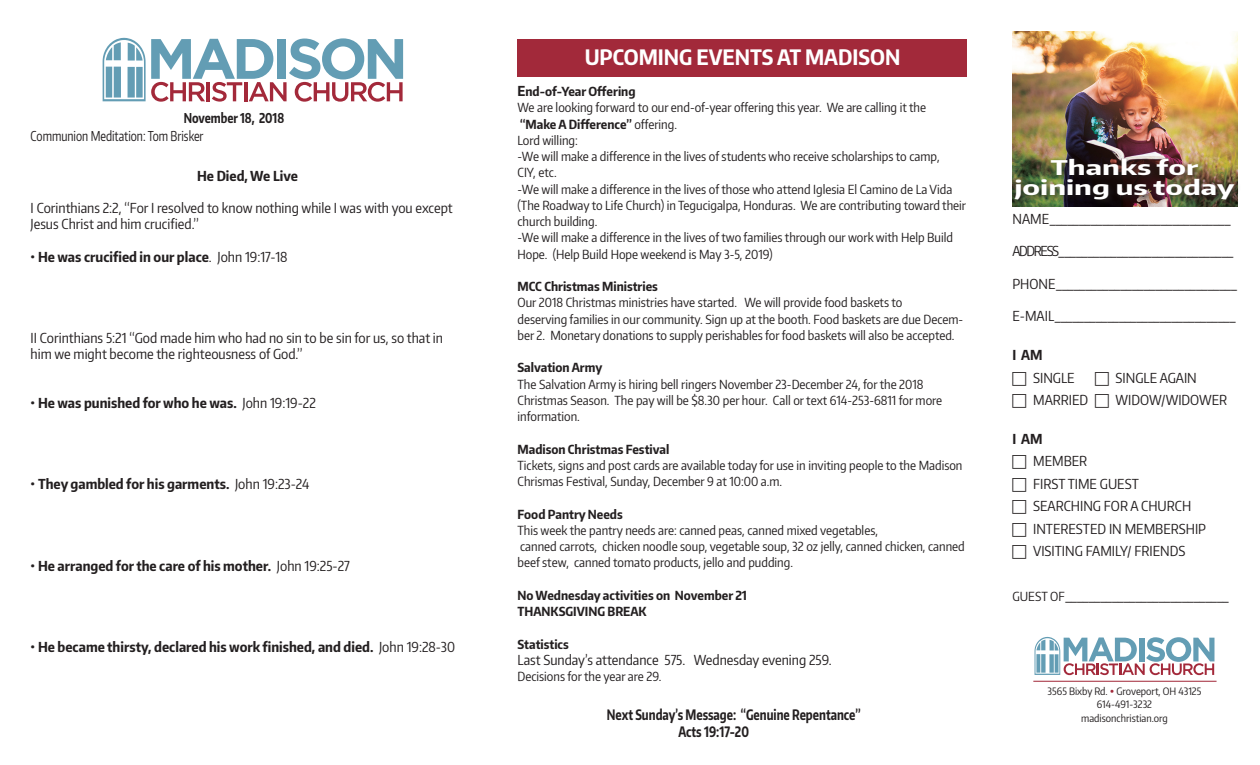
<style>
.page{position:relative;width:1260px;height:765px;background:#fff}
.page>*{position:absolute;margin:0;border:0;box-sizing:border-box;transform-origin:0 0}
.t1{font:700 21.25px "Encode Sans Condensed";color:#fff}
.t2{font:700 20.25px "Encode Sans Condensed";color:#fff;scale:1.54 1}
.t3{font:700 14.38px "Encode Sans Condensed";color:#231f20;scale:.84 1}
.t4{font:13.75px/16.2px "Encode Sans Condensed";color:#231f20}
.t5{font:700 13.75px "Encode Sans Condensed";color:#231f20}
.t6{font:13.75px "Encode Sans Condensed";letter-spacing:-.1em;color:#231f20}
.t7{font:13.62px "Encode Sans Condensed";color:#231f20;scale:.86 1}
.t8{font:700 13.62px "Encode Sans Condensed";color:#231f20;scale:.86 1}
.t9{font:12.5px/16.2px "Encode Sans Condensed";color:#231f20}
.t10{font:700 12.5px "Encode Sans Condensed";color:#231f20}
.t11{font:10.12px "Encode Sans Condensed";color:#231f20}
.s1{font-weight:400}
.s2{font-size:13.75px}
.s3{font-size:12.5px}
.s4{color:#a2293a}
</style>
<div class="page">
<img style="left:1012px;top:32px;width:226px;height:124px">
<div style="left:1012px;top:156px;width:230px;height:52px;background:#231f20;opacity:.75"></div>
<div style="left:518px;top:39px;width:450px;height:37px;background:#a2293a"></div>
<svg style="left:103px;top:38px;width:300px;height:64px"></svg>
<svg style="left:1035px;top:637px;width:179px;height:38px"></svg>
<hr style="left:1033px;top:681px;width:184px;height:1px;background:#a2293a">
<p class="t8" style="left:184px;top:109px;width:118px">November 18, 2018</p>
<p class="t7" style="left:31px;top:127px;width:203px">Communion Meditation: Tom Brisker</p>
<p class="t5" style="left:197px;top:166px;width:102px">He Died, We Live</p>
<p class="t4" style="left:31px;top:199px;width:424px">I Corinthians 2:2, “For I resolved to know nothing while I was with you except<br>Jesus Christ and him crucified.”</p>
<p class="t5" style="left:31px;top:248px;width:259px">• He was crucified in our place<span class="s1">. John 19:17-18</span></p>
<p class="t4" style="left:31px;top:329px;width:414px">II Corinthians 5:21 “God made him who had no sin to be sin for us, so that in him we might become the righteousness of God.”</p>
<p class="t5" style="left:31px;top:394px;width:287px">• He was punished for who he was. <span class="s1">John 19:19-22</span></p>
<p class="t5" style="left:31px;top:475px;width:280px">• They gambled for his garments. <span class="s1">John 19:23-24</span></p>
<p class="t5" style="left:31px;top:556px;width:321px">• He arranged for the care of his mother. <span class="s1">John 19:25-27</span></p>
<p class="t5" style="left:31px;top:638px;width:426px">• He became thirsty, declared his work finished, and died. <span class="s1">John 19:28-30</span></p>
<p class="t1" style="left:585px;top:43px;width:317px">UPCOMING EVENTS AT MADISON</p>
<p class="t10" style="left:518px;top:83px;width:120px"><span class="s2">E</span>nd-of-Year Offering</p>
<p class="t9" style="left:518px;top:99px;width:410px">We are looking forward to our end-of-year offering this year. We are calling it the</p>
<p class="t10" style="left:520px;top:116px;width:158px">“Make A Difference” <span class="s1">offering.</span></p>
<p class="t9" style="left:518px;top:132px;width:62px">Lord willing:</p>
<p class="t9" style="left:518px;top:148px;width:424px">-We will make a difference in the lives of students who receive scholarships to camp,</p>
<p class="t9" style="left:518px;top:164px;width:41px">CIY, etc.</p>
<p class="t9" style="left:518px;top:180px;width:450px">-We will make a difference in the lives of those who attend Iglesia El Camino de La Vida (The Roadway to Life Church) in Tegucigalpa, Honduras. We are contributing toward their church building.</p>
<p class="t9" style="left:518px;top:229px;width:437px">-We will make a difference in the lives of two families through our work with Help Build<br>Hope. (Help Build Hope weekend is May 3-5, 2019)</p>
<p class="t10" style="left:518px;top:278px;width:142px">MCC Christmas Ministries</p>
<p class="t9" style="left:518px;top:294px;width:386px">Our 2018 Christmas ministries have started. We will provide food baskets to</p>
<p class="t9" style="left:518px;top:310px;width:447px">deserving families in our community. Sign up at the booth. Food baskets are due Decem&shy;ber 2. Monetary donations to supply perishables for food baskets will also be accepted.</p>
<p class="t10" style="left:518px;top:359px;width:86px">Salvation Army</p>
<p class="t9" style="left:518px;top:375px;width:408px">The Salvation Army is hiring bell ringers November 23-December 24, for the 2018</p>
<p class="t9" style="left:518px;top:392px;width:426px">Christmas Season. The pay will be $8.30 per hour. Call or text 614-253-6811 for more</p>
<p class="t9" style="left:518px;top:408px;width:64px">information.</p>
<p class="t10" style="left:518px;top:441px;width:153px">Madison Christmas Festival</p>
<p class="t9" style="left:518px;top:457px;width:446px">Tickets, signs and post cards are available today for use in inviting people to the Madison<br>Chrismas Festival, Sunday, December 9 at 10:00 a.m.</p>
<p class="t10" style="left:518px;top:506px;width:107px">Food Pantry Needs</p>
<p class="t9" style="left:518px;top:522px;width:362px">This week the pantry needs are: canned peas, canned mixed vegetables,</p>
<p class="t9" style="left:518px;top:538px;width:449px">canned carrots, chicken noodle soup, vegetable soup, 32 oz jelly, canned chicken, canned beef stew, canned tomato products, jello and pudding.</p>
<p class="t10" style="left:518px;top:587px;width:231px">No Wednesday activities on November 21</p>
<p class="t10" style="left:518px;top:603px;width:131px">THANKSGIVING BREAK</p>
<p class="t10" style="left:518px;top:636px;width:53px">Statistics</p>
<p class="t4" style="left:518px;top:651px;width:316px">Last Sunday’s attendance 575. Wednesday evening 259.</p>
<p class="t9" style="left:518px;top:668px;width:146px">Decisions for the year are 29.</p>
<p class="t3" style="left:607px;top:706px;width:303px">Next Sunday’s Message: “Genuine Repentance”</p>
<p class="t3" style="left:678px;top:722px;width:86px">Acts 19:17-20</p>
<p class="t2" style="left:1050px;top:154px;width:98px">Thanks for</p>
<p class="t2" style="left:1014px;top:175px;width:144px">joining us today</p>
<p class="t4" style="left:1012px;top:210px;width:220px">NAME_______________________________</p>
<p class="t6" style="left:1012px;top:242px;width:223px">ADDRESS______________________________</p>
<p class="t4" style="left:1012px;top:275px;width:227px">PHONE_______________________________</p>
<p class="t4" style="left:1012px;top:308px;width:225px">E-MAIL_______________________________</p>
<p class="t5" style="left:1012px;top:346px;width:32px">I AM</p>
<p class="t4" style="left:1033px;top:369px;width:43px">SINGLE</p>
<p class="t4" style="left:1116px;top:369px;width:83px">SINGLE AGAIN</p>
<p class="t4" style="left:1033px;top:391px;width:57px">MARRIED</p>
<p class="t4" style="left:1116px;top:391px;width:113px">WIDOW/WIDOWER</p>
<p class="t5" style="left:1012px;top:430px;width:32px">I AM</p>
<p class="t4" style="left:1033px;top:453px;width:56px">MEMBER</p>
<p class="t4" style="left:1033px;top:475px;width:107px">FIRST TIME GUEST</p>
<p class="t4" style="left:1033px;top:498px;width:160px">SEARCHING FOR A CHURCH</p>
<p class="t4" style="left:1033px;top:520px;width:174px">INTERESTED IN MEMBERSHIP</p>
<p class="t4" style="left:1033px;top:543px;width:154px">VISITING FAMILY/ FRIENDS</p>
<p class="t4" style="left:1012px;top:588px;width:218px"><span class="s3">GUEST OF</span>____________________________</p>
<p class="t11" style="left:1048px;top:685px;width:155px">3565 Bixby Rd. <span class="s4">•</span> Groveport, OH 43125</p>
<p class="t11" style="left:1097px;top:698px;width:57px">614-491-3232</p>
<p class="t11" style="left:1081px;top:711px;width:88px">madisonchristian.org</p>
</div>
